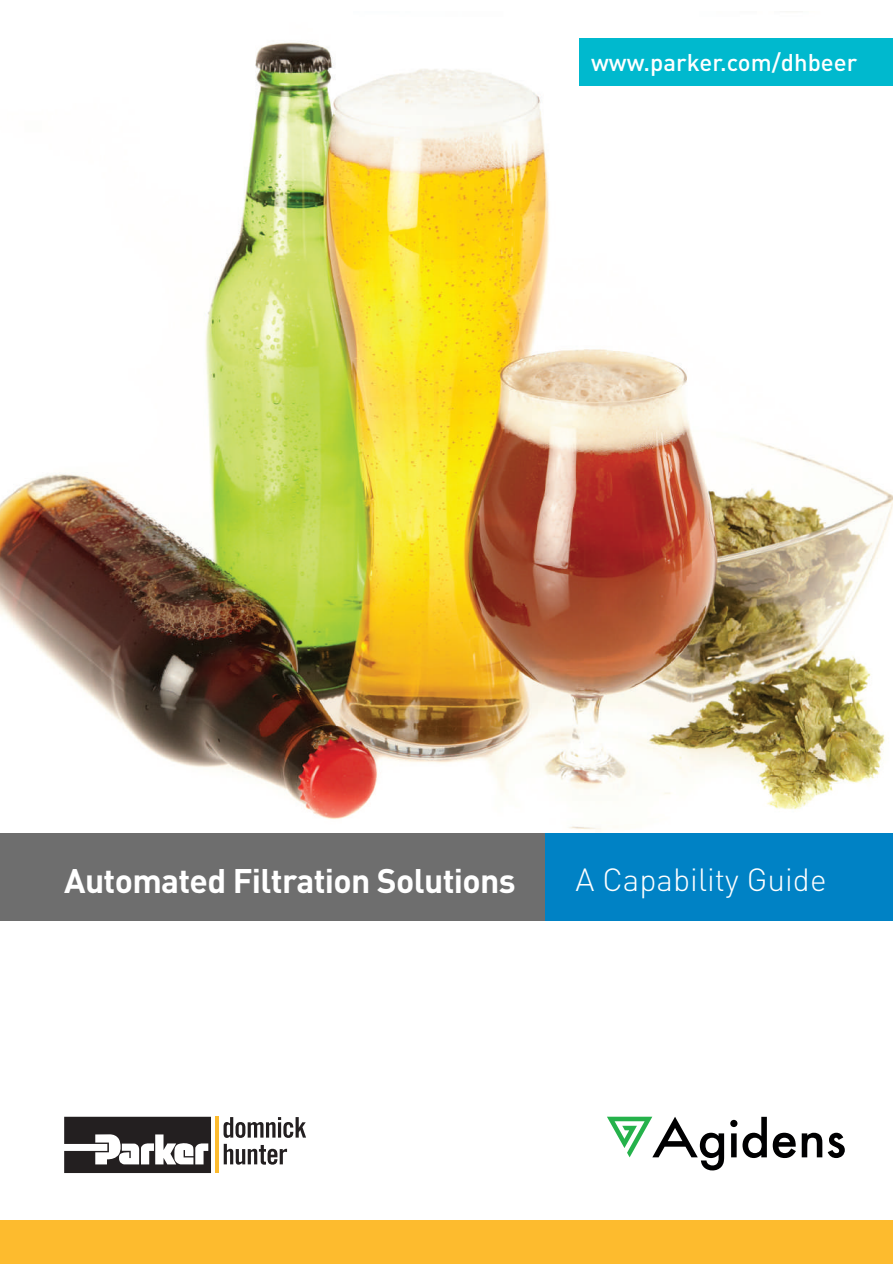
<style>
.page{position:relative;width:893px;height:1264px;background:#fff}
.page>*{position:absolute;margin:0;border:0;box-sizing:border-box;transform-origin:0 0}
.t1{font:700 33.75px "DINOT";letter-spacing:-.02em;color:#fff}
.t2{font:300 31.65px "DINOT";color:#fff}
.t3{font:500 24px "DINOT";color:#fff}
</style>
<div class="page">
<img style="left:0;top:42px;width:893px;height:787px">
<div style="left:0;top:1220px;width:893px;height:44px;background:#fdbb2e"></div>
<div style="left:579px;top:38px;width:314px;height:48px;background:#00b9ce"></div>
<div style="left:0;top:833px;width:552px;height:87px;background:#6e6e6e"></div>
<div style="left:545px;top:833px;width:348px;height:87px;background:#0082c5"></div>
<svg style="left:730px;top:1119px;width:7px;height:38px"></svg>
<svg style="left:743px;top:1116px;width:24px;height:42px"></svg>
<svg style="left:773px;top:1132px;width:23px;height:26px"></svg>
<svg style="left:802px;top:1132px;width:20px;height:25px"></svg>
<svg style="left:828px;top:1132px;width:17px;height:26px"></svg>
<svg style="left:607px;top:1116px;width:117px;height:54px"></svg>
<svg style="left:224px;top:1117px;width:82px;height:20px"></svg>
<svg style="left:224px;top:1143px;width:63px;height:21px"></svg>
<svg style="left:64px;top:1116px;width:147px;height:57px"></svg>
<hr style="left:216px;top:1116px;width:3px;height:57px;background:#fdbb2e">
<p class="t3" style="left:591px;top:46px;width:268px">www.parker.com/dhbeer</p>
<p class="t1" style="left:64px;top:858px;width:453px">Automated Filtration Solutions</p>
<p class="t2" style="left:575px;top:858px;width:253px">A Capability Guide</p>
</div>
